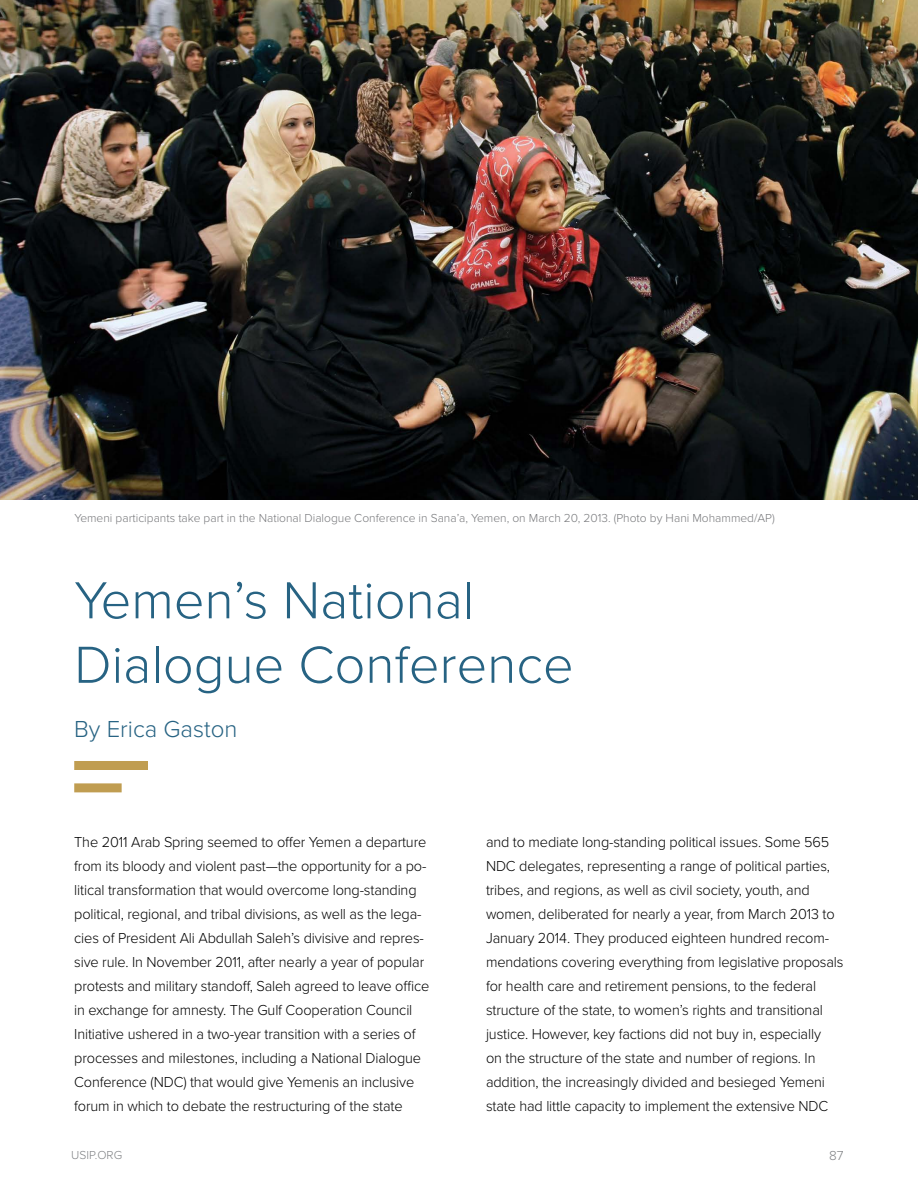
<style>
.page{position:relative;width:918px;height:1188px;background:#fff}
.page>*{position:absolute;margin:0;border:0;box-sizing:border-box;transform-origin:0 0}
.t1{font:300 54px/64.5px "Proxima Nova";color:#276383}
.t2{font:300 24px "Proxima Nova";color:#276383}
.t3{font:300 15px/24px "Proxima Nova";letter-spacing:-.01em;color:#000}
.t4{font:300 13.5px "Proxima Nova";color:#808285}
.t5{font:300 12px "Proxima Nova";color:#77787b}
.t6{font:300 12px "Proxima Nova";color:#808285}
</style>
<div class="page">
<div style="left:74px;top:761px;width:74px;height:9px;background:#c09d51"></div>
<div style="left:74px;top:783px;width:48px;height:9px;background:#c09d51"></div>
<img style="left:0;top:0;width:918px;height:499px">
<p class="t5" style="left:74px;top:509px;width:702px">Yemeni participants take part in the National Dialogue Conference in Sana’a, Yemen, on March 20, 2013. (Photo by Hani Mohammed/AP)</p>
<h1 class="t1" style="left:74px;top:565px;width:501px">Yemen’s National<br>Dialogue Conference</h1>
<h2 class="t2" style="left:74px;top:711px;width:165px">By Erica Gaston</h2>
<p class="t3" style="left:74px;top:829px;width:357px">The 2011 Arab Spring seemed to offer Yemen a departure from its bloody and violent past—the opportunity for a po&shy;litical transformation that would overcome long-standing political, regional, and tribal divisions, as well as the lega&shy;cies of President Ali Abdullah Saleh’s divisive and repres&shy;sive rule. In November 2011, after nearly a year of popular protests and military standoff, Saleh agreed to leave office in exchange for amnesty. The Gulf Cooperation Council Initiative ushered in a two-year transition with a series of processes and milestones, including a National Dialogue Conference (NDC) that would give Yemenis an inclusive forum in which to debate the restructuring of the state</p>
<p class="t3" style="left:486px;top:829px;width:359px">and to mediate long-standing political issues. Some 565<br>NDC delegates, representing a range of political parties, tribes, and regions, as well as civil society, youth, and women, deliberated for nearly a year, from March 2013 to January 2014. They produced eighteen hundred recom&shy;mendations covering everything from legislative proposals for health care and retirement pensions, to the federal structure of the state, to women’s rights and transitional justice. However, key factions did not buy in, especially<br>on the structure of the state and number of regions. In addition, the increasingly divided and besieged Yemeni state had little capacity to implement the extensive NDC</p>
<p class="t6" style="left:71px;top:1146px;width:53px">USIP.ORG</p>
<p class="t4" style="left:829px;top:1146px;width:16px">87</p>
</div>
